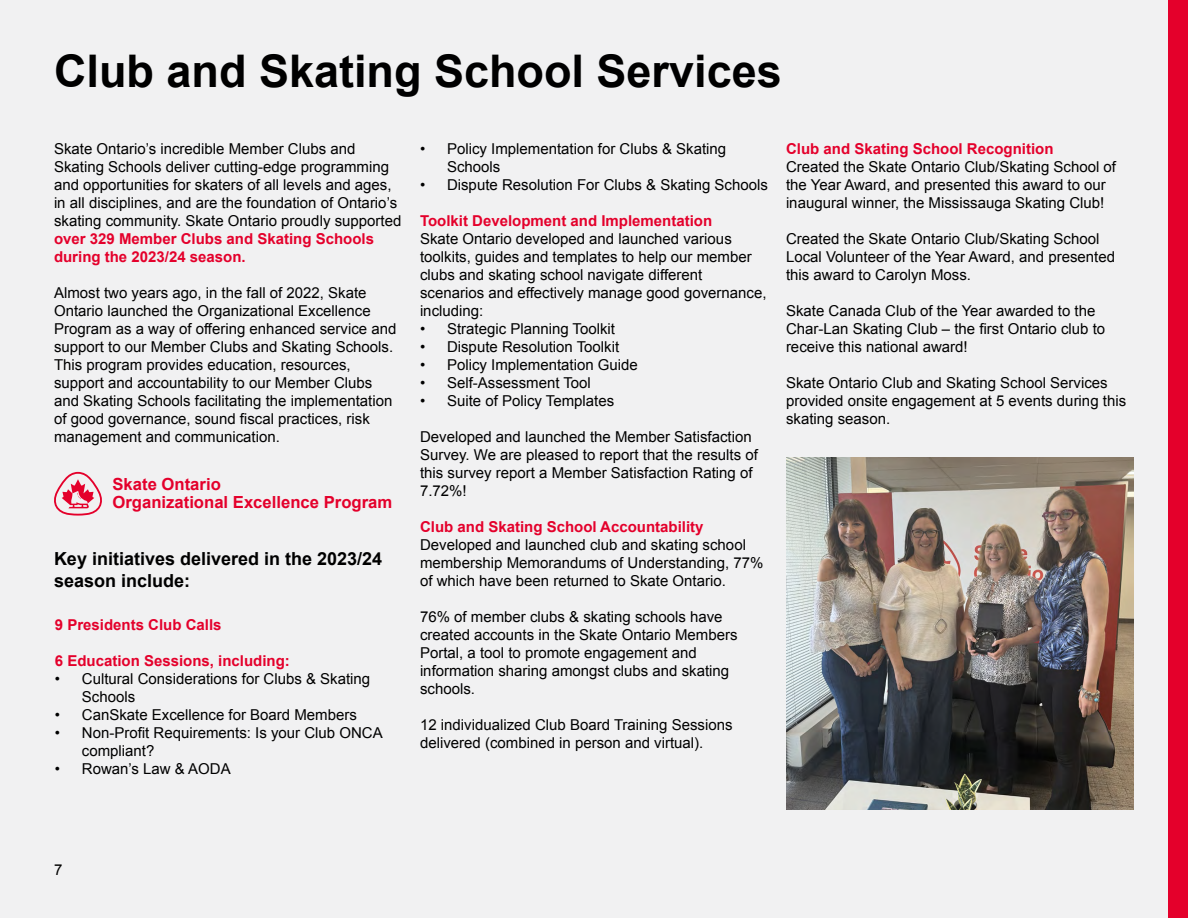
<style>
.page{position:relative;width:1188px;height:918px;background:#f1f1f2}
.page>*{position:absolute;margin:0;border:0;box-sizing:border-box;transform-origin:0 0}
.t1{font:700 45px "Arial";color:#000}
.t2{font:700 18px/21.6px "Arial";color:#000}
.t3{font:700 16.65px/18.5px "Arial";color:#e4002b}
.t4{font:15px/18px "Arial";color:#000}
.t5{font:700 15px/18px "Arial";color:#e4002b}
</style>
<div class="page">
<div style="left:1169px;top:0;width:19px;height:918px;background:#e4002b"></div>
<svg style="left:54px;top:472px;width:48px;height:44px"></svg>
<img style="left:786px;top:457px;width:348px;height:353px">
<h1 class="t1" style="left:54px;top:41px;width:729px">Club and Skating School Services</h1>
<p class="t4" style="left:54px;top:140px;width:349px">Skate Ontario’s incredible Member Clubs and Skating Schools deliver cutting-edge programming and opportunities for skaters of all levels and ages, in all disciplines, and are the foundation of Ontario’s skating community. Skate Ontario proudly supported</p>
<p class="t5" style="left:54px;top:230px;width:322px">over 329 Member Clubs and Skating Schools during the 2023/24 season.</p>
<p class="t4" style="left:54px;top:284px;width:344px">Almost two years ago, in the fall of 2022, Skate Ontario launched the Organizational Excellence Program as a way of offering enhanced service and support to our Member Clubs and Skating Schools.<br>This program provides education, resources, support and accountability to our Member Clubs and Skating Schools facilitating the implementation of good governance, sound fiscal practices, risk management and communication.</p>
<p class="t3" style="left:112px;top:476px;width:281px">Skate Ontario<br>Organizational Excellence Program</p>
<p class="t2" style="left:54px;top:548px;width:330px">Key initiatives delivered in the 2023/24 season include:</p>
<p class="t5" style="left:55px;top:617px;width:168px">9 Presidents Club Calls</p>
<p class="t5" style="left:55px;top:653px;width:237px">6 Education Sessions, including:</p>
<p class="t4" style="left:82px;top:670px;width:290px;text-indent:-27px">• Cultural Considerations for Clubs &amp; Skating<br>Schools</p>
<p class="t4" style="left:55px;top:706px;width:304px">• CanSkate Excellence for Board Members</p>
<p class="t4" style="left:82px;top:724px;width:302px;text-indent:-27px">• Non-Profit Requirements: Is your Club ONCA compliant?</p>
<p class="t4" style="left:55px;top:760px;width:177px">• Rowan’s Law &amp; AODA</p>
<p class="t4" style="left:447px;top:140px;width:281px;text-indent:-27px">• Policy Implementation for Clubs &amp; Skating<br>Schools</p>
<p class="t4" style="left:420px;top:176px;width:349px">• Dispute Resolution For Clubs &amp; Skating Schools</p>
<p class="t5" style="left:420px;top:212px;width:294px">Toolkit Development and Implementation</p>
<p class="t4" style="left:420px;top:230px;width:348px">Skate Ontario developed and launched various toolkits, guides and templates to help our member clubs and skating school navigate different scenarios and effectively manage good governance, including:</p>
<p class="t4" style="left:420px;top:320px;width:197px">• Strategic Planning Toolkit</p>
<p class="t4" style="left:420px;top:338px;width:201px">• Dispute Resolution Toolkit</p>
<p class="t4" style="left:420px;top:356px;width:219px">• Policy Implementation Guide</p>
<p class="t4" style="left:420px;top:374px;width:172px">• Self-Assessment Tool</p>
<p class="t4" style="left:420px;top:392px;width:196px">• Suite of Policy Templates</p>
<p class="t4" style="left:420px;top:428px;width:339px">Developed and launched the Member Satisfaction Survey. We are pleased to report that the results of this survey report a Member Satisfaction Rating of 7.72%!</p>
<p class="t5" style="left:420px;top:518px;width:285px">Club and Skating School Accountability</p>
<p class="t4" style="left:420px;top:536px;width:345px">Developed and launched club and skating school membership Memorandums of Understanding, 77% of which have been returned to Skate Ontario.</p>
<p class="t4" style="left:420px;top:608px;width:319px">76% of member clubs &amp; skating schools have created accounts in the Skate Ontario Members Portal, a tool to promote engagement and information sharing amongst clubs and skating schools.</p>
<p class="t4" style="left:420px;top:716px;width:314px">12 individualized Club Board Training Sessions delivered (combined in person and virtual).</p>
<p class="t5" style="left:786px;top:140px;width:269px">Club and Skating School Recognition</p>
<p class="t4" style="left:786px;top:158px;width:332px">Created the Skate Ontario Club/Skating School of the Year Award, and presented this award to our inaugural winner, the Mississauga Skating Club!</p>
<p class="t4" style="left:786px;top:230px;width:331px">Created the Skate Ontario Club/Skating School<br>Local Volunteer of the Year Award, and presented this award to Carolyn Moss.</p>
<p class="t4" style="left:786px;top:302px;width:321px">Skate Canada Club of the Year awarded to the<br>Char-Lan Skating Club – the first Ontario club to receive this national award!</p>
<p class="t4" style="left:786px;top:374px;width:342px">Skate Ontario Club and Skating School Services provided onsite engagement at 5 events during this skating season.</p>
<p class="t4" style="left:54px;top:861px;width:10px">7</p>
</div>
